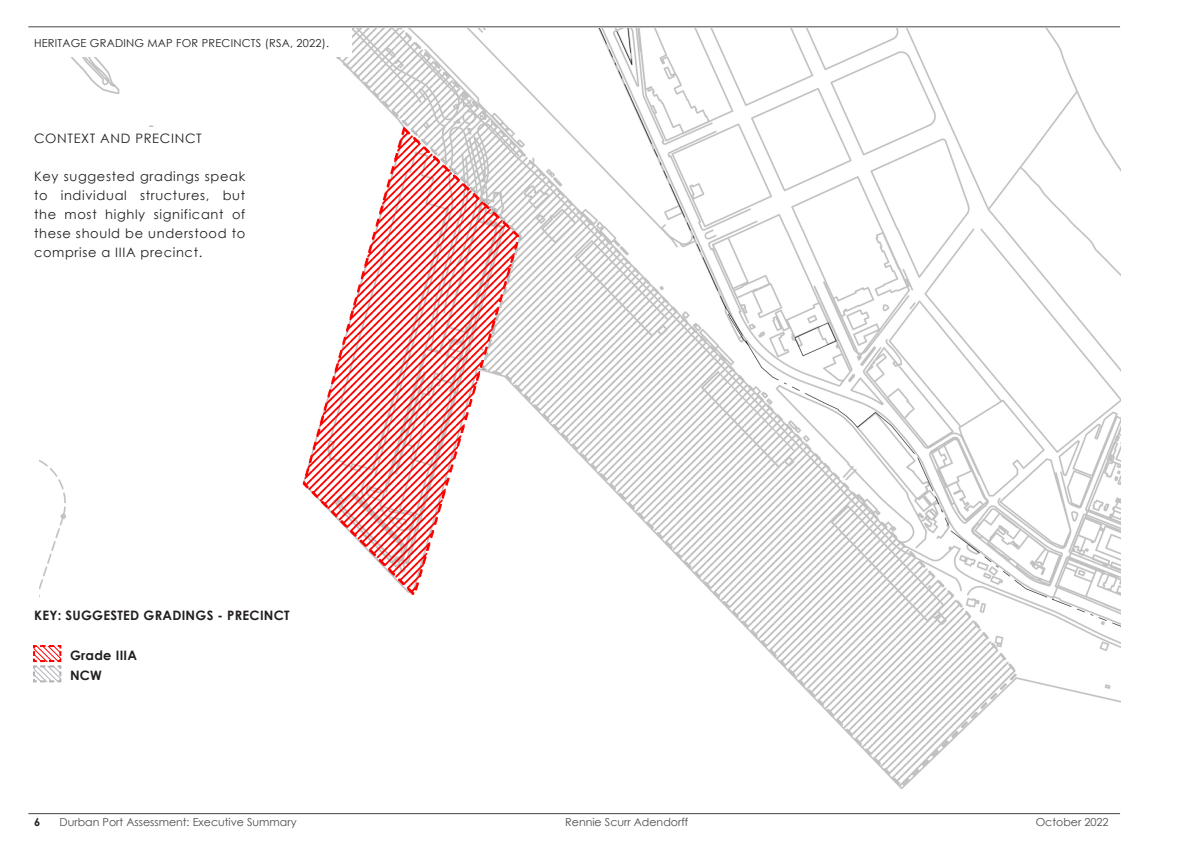
<style>
.page{position:relative;width:1191px;height:842px;background:#fff}
.page>*{position:absolute;margin:0;border:0;box-sizing:border-box;transform-origin:0 0}
.Paragraph_1{font:13px/19px "Century Gothic";letter-spacing:.05em;color:#231f20;text-align:justify}
.t1{font:700 13px "Century Gothic";letter-spacing:.02em;color:#231f20}
.t2{font:11px "Century Gothic";color:#4b4c4d}
.Paragraph_1-2{font:11px "Century Gothic";letter-spacing:.02em;color:#231f20}
.t3{font:700 11px "Century Gothic";color:#231f20}
</style>
<div class="page">
<img style="left:40px;top:28px;width:1080px;height:761px">
<hr style="left:28px;top:813px;width:1092px;height:1px;background:#454647">
<hr style="left:28px;top:27px;width:1092px;height:1px;background:#454647">
<div style="left:28px;top:604px;width:277px;height:181px;background:#fff"></div>
<svg style="left:33px;top:645px;width:29px;height:38px"></svg>
<div style="left:28px;top:28px;width:323px;height:29px;background:#fff"></div>
<div style="left:28px;top:127px;width:223px;height:194px;background:#fff"></div>
<p class="Paragraph_1-2" style="left:34px;top:35px;width:297px">HERITAGE GRADING MAP FOR PRECINCTS (RSA, 2022).</p>
<p class="Paragraph_1" style="left:34px;top:128px;width:169px">CONTEXT AND PRECINCT</p>
<p class="Paragraph_1" style="left:34px;top:166px;width:213px">Key suggested gradings speak to individual structures, but the most highly significant of these should be understood to comprise a IIIA precinct.</p>
<p class="t1" style="left:34px;top:605px;width:257px">KEY: SUGGESTED GRADINGS - PRECINCT</p>
<p class="t1" style="left:70px;top:645px;width:69px">Grade IIIA</p>
<p class="t1" style="left:70px;top:665px;width:33px">NCW</p>
<p class="t3" style="left:34px;top:814px;width:8px">6</p>
<p class="t2" style="left:60px;top:815px;width:238px">Durban Port Assessment: Executive Summary</p>
<p class="t2" style="left:565px;top:815px;width:125px">Rennie Scurr Adendorff</p>
<p class="t2" style="left:1035px;top:815px;width:74px">October 2022</p>
</div>
